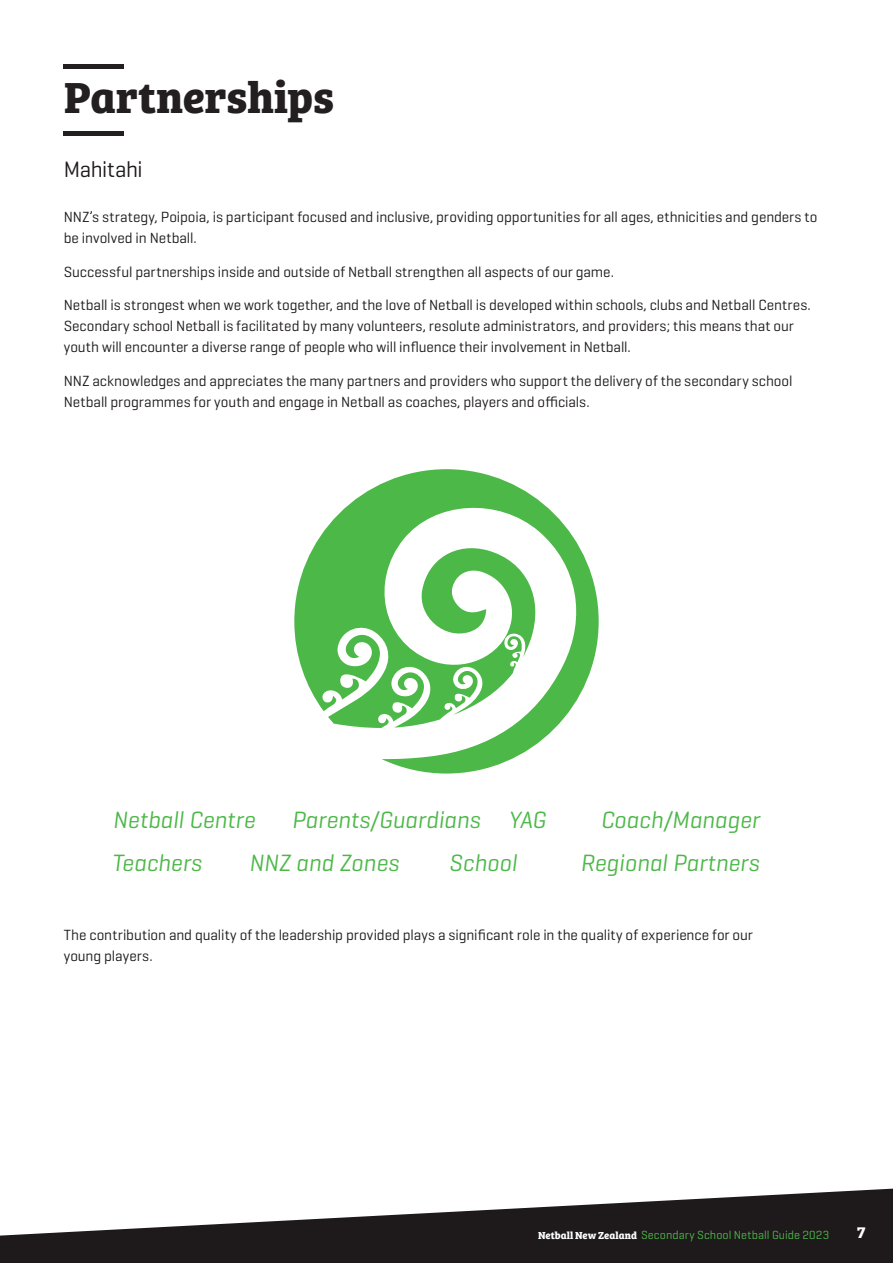
<style>
.page{position:relative;width:893px;height:1263px;background:#fff}
.page>*{position:absolute;margin:0;border:0;box-sizing:border-box;transform-origin:0 0}
.Bree_Heading_30pt{font:700 45px "Bree Serif";color:#231f20}
.t1{font:italic 24px "Geogrotesque";color:#4cb848}
.Body{font:22.65px "Geogrotesque";letter-spacing:-.02em;color:#1e1a1b}
.Section_Heading{font:700 16.5px "Bree Serif";color:#fff}
.Body-2{font:15px/21px "Geogrotesque";letter-spacing:-.005em;color:#1e1a1b}
.Body-3{font:12px "Geogrotesque";letter-spacing:.005em;color:#4cb848}
.s1{font-family:"Bree Serif";font-weight:700;font-size:10.5px;color:#fff}
</style>
<div class="page">
<div style="left:64px;top:64px;width:60px;height:5px;background:#231f20"></div>
<hr style="left:64px;top:131px;width:60px;height:4px;background:#231f20">
<svg style="left:0;top:1188px;width:893px;height:75px;fill:#1e1a1b"></svg>
<svg style="left:294px;top:469px;width:305px;height:304px"></svg>
<p class="Bree_Heading_30pt" style="left:64px;top:63px;width:272px">Partnerships</p>
<p class="Body" style="left:64px;top:155px;width:81px">Mahitahi</p>
<p class="Body-2" style="left:64px;top:206px;width:755px">NNZ’s strategy, Poipoia, is participant focused and inclusive, providing opportunities for all ages, ethnicities and genders to be involved in Netball.</p>
<p class="Body-2" style="left:64px;top:260px;width:552px">Successful partnerships inside and outside of Netball strengthen all aspects of our game.</p>
<p class="Body-2" style="left:64px;top:294px;width:748px">Netball is strongest when we work together, and the love of Netball is developed within schools, clubs and Netball Centres.<br>Secondary school Netball is facilitated by many volunteers, resolute administrators, and providers; this means that our youth will encounter a diverse range of people who will influence their involvement in Netball.</p>
<p class="Body-2" style="left:64px;top:370px;width:730px">NNZ acknowledges and appreciates the many partners and providers who support the delivery of the secondary school<br>Netball programmes for youth and engage in Netball as coaches, players and officials.</p>
<p class="t1" style="left:113px;top:805px;width:144px">Netball Centre</p>
<p class="t1" style="left:292px;top:805px;width:190px">Parents/Guardians</p>
<p class="t1" style="left:509px;top:805px;width:38px">YAG</p>
<p class="t1" style="left:601px;top:805px;width:161px">Coach/Manager</p>
<p class="t1" style="left:112px;top:847px;width:91px">Teachers</p>
<p class="t1" style="left:249px;top:847px;width:151px">NNZ and Zones</p>
<p class="t1" style="left:449px;top:847px;width:69px">School</p>
<p class="t1" style="left:580px;top:847px;width:180px">Regional Partners</p>
<p class="Body-2" style="left:64px;top:924px;width:691px">The contribution and quality of the leadership provided plays a significant role in the quality of experience for our young players.</p>
<p class="Body-3" style="left:538px;top:1227px;width:293px"><span class="s1">Netball New Zealand</span> Secondary School Netball Guide 2023</p>
<p class="Section_Heading" style="left:857px;top:1220px;width:10px">7</p>
</div>
